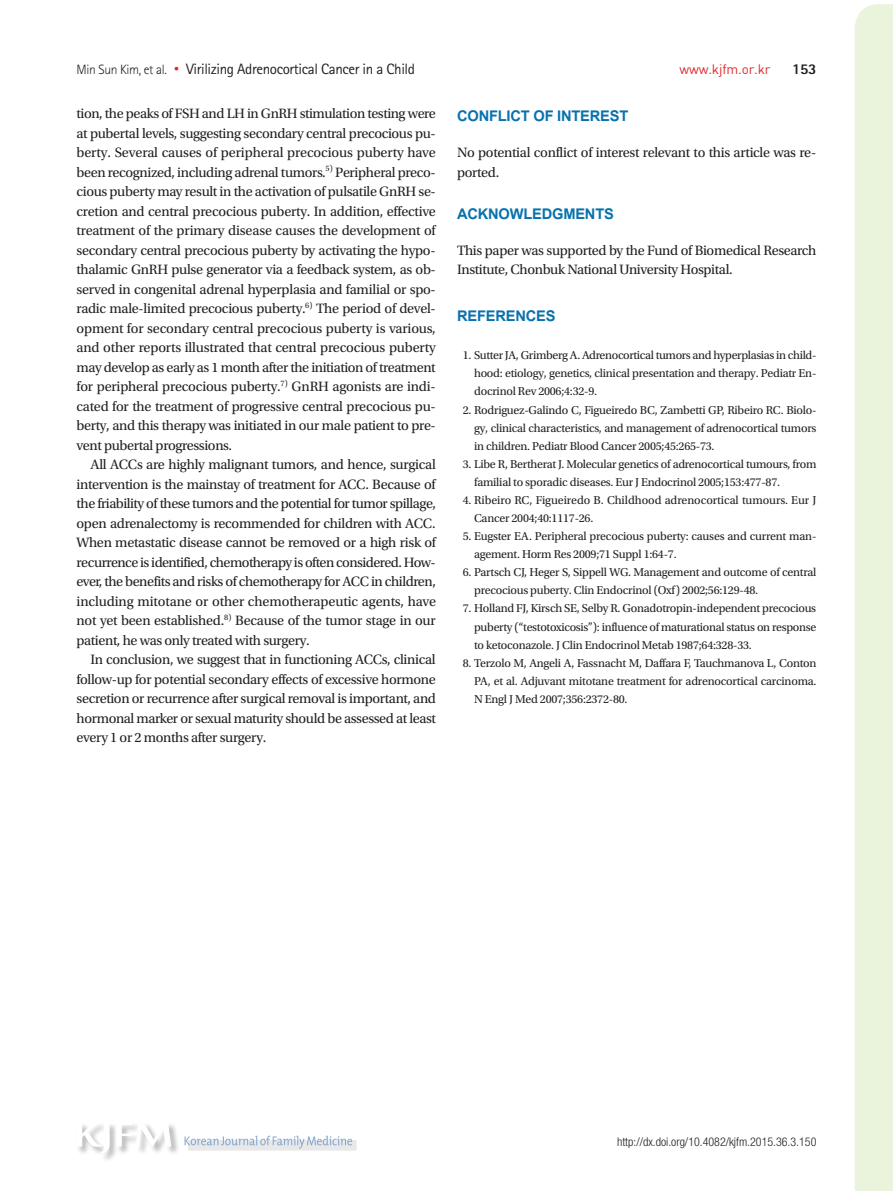
<style>
.page{position:relative;width:893px;height:1191px;background:#fff}
.page>*{position:absolute;margin:0;border:0;box-sizing:border-box;transform-origin:0 0}
.본문-대제목{font:700 20.4px "Utsaah";letter-spacing:-.01em;color:#0872ad}
.t1{font:15px "Rotis Sans Serif Std";letter-spacing:-.025em;color:#231f20}
.t2{font:800 15px "Rotis Sans Serif Std";color:#231f20}
.본문{font:14.25px/19.5px "Utopia Std";letter-spacing:-.025em;color:#231f20;text-align:justify}
.t3{font:13.5px "Dinreg";letter-spacing:-.01em;color:#e02a30}
.참고문헌1{font:12px/18.1px "Utopia Std";letter-spacing:-.02em;color:#231f20;text-align:justify}
.t4{font:300 condensed 12px "Helvetica Neue LT Std";color:#231f20}
.s1{font-weight:300;font-size:13.5px}
.s2{font-family:"Dotum";color:#e02a30}
</style>
<div class="page">
<div style="left:855px;top:4px;width:38px;height:1187px;background:#eaf3dc"></div>
<div style="left:188px;top:1140px;width:169px;height:10px;background:#e8e8e9"></div>
<svg style="left:185px;top:1135px;width:167px;height:13px"></svg>
<div style="left:76px;top:1122px;width:104px;height:40px;background:#231f20;opacity:.3"></div>
<svg style="left:77px;top:1122px;width:94px;height:32px"></svg>
<p class="t1" style="left:77px;top:60px;width:340px"><span class="s1">Min Sun Kim, et al.</span> <span class="s2">•</span> Virilizing Adrenocortical Cancer in a Child</p>
<p class="본문" style="left:77px;top:104px;width:361px">tion, the peaks of FSH and LH in GnRH stimulation testing were at pubertal levels, suggesting secondary central precocious pu&shy;berty. Several causes of peripheral precocious puberty have been recognized, including adrenal tumors.<sup>5)</sup> Peripheral preco&shy;cious puberty may result in the activation of pulsatile GnRH se&shy;cretion and central precocious puberty. In addition, effective treatment of the primary disease causes the development of secondary central precocious puberty by activating the hypo&shy;thalamic GnRH pulse generator via a feedback system, as ob&shy;served in congenital adrenal hyperplasia and familial or spo&shy;radic male-limited precocious puberty.<sup>6)</sup> The period of devel&shy;opment for secondary central precocious puberty is various, and other reports illustrated that central precocious puberty may develop as early as 1 month after the initiation of treatment for peripheral precocious puberty.<sup>7)</sup> GnRH agonists are indi&shy;cated for the treatment of progressive central precocious pu&shy;berty, and this therapy was initiated in our male patient to pre&shy;vent pubertal progressions.</p>
<p class="본문" style="left:77px;top:455px;width:361px;text-indent:14px">All ACCs are highly malignant tumors, and hence, surgical intervention is the mainstay of treatment for ACC. Because of the friability of these tumors and the potential for tumor spillage, open adrenalectomy is recommended for children with ACC.<br>When metastatic disease cannot be removed or a high risk of recurrence is identified, chemotherapy is often considered. How&shy;ever, the benefits and risks of chemotherapy for ACC in children, including mitotane or other chemotherapeutic agents, have not yet been established.<sup>8)</sup> Because of the tumor stage in our patient, he was only treated with surgery.</p>
<p class="본문" style="left:77px;top:650px;width:361px;text-indent:14px">In conclusion, we suggest that in functioning ACCs, clinical follow-up for potential secondary effects of excessive hormone secretion or recurrence after surgical removal is important, and hormonal marker or sexual maturity should be assessed at least every 1 or 2 months after surgery.</p>
<p class="t3" style="left:679px;top:61px;width:93px">www.kjfm.or.kr</p>
<p class="t2" style="left:792px;top:60px;width:26px">153</p>
<p class="본문-대제목" style="left:457px;top:106px;width:173px">CONFLICT OF INTEREST</p>
<p class="본문" style="left:457px;top:143px;width:361px">No potential conflict of interest relevant to this article was re&shy;ported.</p>
<p class="본문-대제목" style="left:457px;top:204px;width:158px">ACKNOWLEDGMENTS</p>
<p class="본문" style="left:457px;top:240px;width:361px">This paper was supported by the Fund of Biomedical Research<br>Institute, Chonbuk National University Hospital.</p>
<p class="본문-대제목" style="left:457px;top:306px;width:100px">REFERENCES</p>
<p class="참고문헌1" style="left:474px;top:346px;width:344px;text-indent:-11px">1. Sutter JA, Grimberg A. Adrenocortical tumors and hyperplasias in child&shy;hood: etiology, genetics, clinical presentation and therapy. Pediatr En&shy;docrinol Rev 2006;4:32-9.</p>
<p class="참고문헌1" style="left:474px;top:401px;width:344px;text-indent:-11px">2. Rodriguez-Galindo C, Figueiredo BC, Zambetti GP, Ribeiro RC. Biolo&shy;gy, clinical characteristics, and management of adrenocortical tumors in children. Pediatr Blood Cancer 2005;45:265-73.</p>
<p class="참고문헌1" style="left:474px;top:455px;width:344px;text-indent:-11px">3. Libe R, Bertherat J. Molecular genetics of adrenocortical tumours, from familial to sporadic diseases. Eur J Endocrinol 2005;153:477-87.</p>
<p class="참고문헌1" style="left:474px;top:491px;width:344px;text-indent:-11px">4. Ribeiro RC, Figueiredo B. Childhood adrenocortical tumours. Eur J<br>Cancer 2004;40:1117-26.</p>
<p class="참고문헌1" style="left:474px;top:527px;width:344px;text-indent:-11px">5. Eugster EA. Peripheral precocious puberty: causes and current man&shy;agement. Horm Res 2009;71 Suppl 1:64-7.</p>
<p class="참고문헌1" style="left:474px;top:563px;width:344px;text-indent:-11px">6. Partsch CJ, Heger S, Sippell WG. Management and outcome of central precocious puberty. Clin Endocrinol (Oxf) 2002;56:129-48.</p>
<p class="참고문헌1" style="left:474px;top:600px;width:344px;text-indent:-11px">7. Holland FJ, Kirsch SE, Selby R. Gonadotropin-independent precocious puberty (“testotoxicosis”): influence of maturational status on response to ketoconazole. J Clin Endocrinol Metab 1987;64:328-33.</p>
<p class="참고문헌1" style="left:474px;top:654px;width:344px;text-indent:-11px">8. Terzolo M, Angeli A, Fassnacht M, Daffara F, Tauchmanova L, Conton PA, et al. Adjuvant mitotane treatment for adrenocortical carcinoma.<br>N Engl J Med 2007;356:2372-80.</p>
<p class="t4" style="left:617px;top:1134px;width:201px">http://dx.doi.org/10.4082/kjfm.2015.36.3.150</p>
</div>
